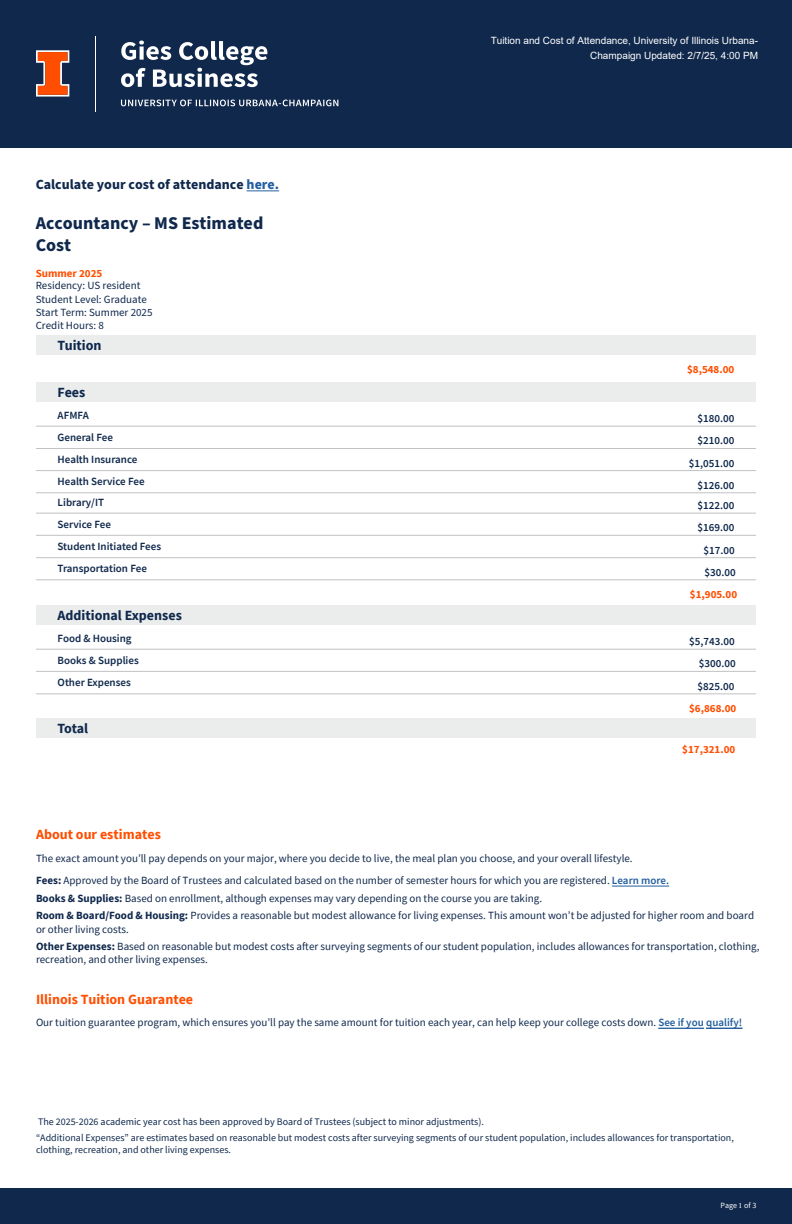
<style>
.page{position:relative;width:792px;height:1224px;background:#fff}
.page>*{position:absolute;margin:0;border:0;box-sizing:border-box;transform-origin:0 0}
.t1{font:700 18px/21.6px "Source Sans Pro";color:#0f284c}
.t2{font:700 14px "Source Sans Pro";color:#0f284c}
.t3{font:700 14px "Source Sans Pro";color:#ff4e00}
.t4{font:11px/13.3px "Source Sans Pro";color:#0f284c}
.t5{font:600 11px/22.2px "Source Sans Pro";color:#0f284c}
.t6{font:700 11px "Source Sans Pro";color:#ff4e00}
.t7{font:10px/15.4px "Source Sans Pro";color:#0f284c}
.t8{font:10px/15.5px "Arial";color:#fff;text-align:right}
.t9{font:8px "Source Sans Pro";color:#fff}
.s1{color:#215e9e}
.s2{font-weight:700}
.s3{font-weight:600;color:#215e9e}
.s4{font-family:"Minion Pro"}
</style>
<div class="page">
<div style="left:36px;top:336px;width:720px;height:19px;background:#ebecec"></div>
<div style="left:36px;top:605px;width:720px;height:20px;background:#ebecec"></div>
<div style="left:36px;top:718px;width:720px;height:20px;background:#ebecec"></div>
<div style="left:36px;top:382px;width:720px;height:19px;background:#ebecec"></div>
<div style="left:0;top:0;width:792px;height:148px;background:#0f284c"></div>
<hr style="left:247px;top:191px;width:32px;height:1px;background:#215e9e">
<hr style="left:36px;top:649px;width:720px;height:1px;background:#c2c2c2">
<hr style="left:36px;top:671px;width:720px;height:1px;background:#c2c2c2">
<hr style="left:36px;top:694px;width:720px;height:1px;background:#c2c2c2">
<hr style="left:36px;top:426px;width:720px;height:1px;background:#c2c2c2">
<hr style="left:36px;top:448px;width:720px;height:1px;background:#c2c2c2">
<hr style="left:36px;top:470px;width:720px;height:1px;background:#c2c2c2">
<hr style="left:36px;top:493px;width:720px;height:1px;background:#c2c2c2">
<hr style="left:36px;top:513px;width:720px;height:1px;background:#c2c2c2">
<hr style="left:36px;top:535px;width:720px;height:1px;background:#c2c2c2">
<hr style="left:36px;top:557px;width:720px;height:1px;background:#c2c2c2">
<hr style="left:36px;top:580px;width:720px;height:1px;background:#c2c2c2">
<div style="left:0;top:1188px;width:792px;height:36px;background:#0f284c"></div>
<hr style="left:658px;top:1028px;width:46px;height:1px;background:#215e9e">
<hr style="left:706px;top:1028px;width:37px;height:1px;background:#215e9e">
<hr style="left:612px;top:886px;width:57px;height:1px;background:#215e9e">
<svg style="left:36px;top:50px;width:33px;height:47px"></svg>
<svg style="left:121px;top:100px;width:217px;height:6px"></svg>
<svg style="left:121px;top:41px;width:146px;height:46px"></svg>
<hr style="left:95px;top:36px;width:1px;height:76px;background:#fff">
<p class="t2" style="left:36px;top:175px;width:245px">Calculate your cost of attendance <span class="s1">here.</span></p>
<h1 class="t1" style="left:36px;top:213px;width:229px">Accountancy – MS Estimated<br>Cost</h1>
<p class="t6" style="left:36px;top:265px;width:68px">Summer 2025</p>
<p class="t4" style="left:36px;top:280px;width:118px">Residency: US resident<br>Student Level: Graduate<br>Start Term: Summer 2025<br>Credit Hours: 8</p>
<p class="t2" style="left:58px;top:336px;width:46px">Tuition</p>
<p class="t2" style="left:58px;top:383px;width:29px">Fees</p>
<p class="t5" style="left:58px;top:404px;width:89px">AFMFA<br>General Fee<br>Health Insurance<br>Health Service Fee</p>
<p class="t5" style="left:58px;top:491px;width:105px">Library/IT<br>Service Fee<br>Student Initiated Fees<br>Transportation Fee</p>
<p class="t2" style="left:58px;top:606px;width:126px">Additional Expenses</p>
<p class="t5" style="left:58px;top:627px;width:83px">Food &amp; Housing<br>Books &amp; Supplies<br>Other Expenses</p>
<p class="t2" style="left:58px;top:719px;width:32px">Total</p>
<p class="t8" style="left:491px;top:33px;width:269px">Tuition and Cost of Attendance, University of Illinois Urbana-<br>Champaign Updated: 2/7/25, 4:00 PM</p>
<p class="t6" style="left:687px;top:362px;width:49px">$8,548.00</p>
<p class="t5" style="left:689px;top:407px;width:47px;text-align:right">$180.00 $210.00 $1,051.00 $126.00</p>
<p class="t5" style="left:698px;top:494px;width:40px;text-align:right">$122.00 $169.00 $17.00 $30.00</p>
<p class="t6" style="left:690px;top:587px;width:49px">$1,905.00</p>
<p class="t5" style="left:698px;top:630px;width:40px;text-align:justify;text-indent:-8px">$5,743.00 $300.00 $825.00</p>
<p class="t6" style="left:689px;top:701px;width:49px">$6,868.00</p>
<p class="t6" style="left:682px;top:742px;width:55px">$17,321.00</p>
<p class="t3" style="left:36px;top:825px;width:126px">About our estimates</p>
<p class="t4" style="left:36px;top:847px;width:635px;line-height:22.2px">The exact amount you’ll pay depends on your major, where you decide to live, the meal plan you choose, and your overall lifestyle.<br><span class="s2">Fees:</span> Approved by the Board of Trustees and calculated based on the number of semester hours for which you are registered. <span class="s3">Learn more.</span></p>
<p class="t4" style="left:36px;top:889px;width:720px;line-height:17.7px"><span class="s2">Books &amp; Supplies:</span> Based on enrollment, although expenses may vary depending on the course you are taking.<br><span class="s2">Room &amp; Board/Food &amp; Housing:</span> Provides a reasonable but modest allowance for living expenses. This amount won’t be adjusted for higher room and board</p>
<p class="t4" style="left:36px;top:920px;width:725px;line-height:17.7px">or other living costs.<br><span class="s2">Other Expenses:</span> Based on reasonable but modest costs after surveying segments of our student population, includes allowances for transportation, clothing,</p>
<p class="t4" style="left:36px;top:953px;width:173px">recreation, and other living expenses.</p>
<p class="t3" style="left:36px;top:990px;width:159px">Illinois Tuition Guarantee</p>
<p class="t4" style="left:36px;top:1016px;width:708px">Our tuition guarantee program, which ensures you’ll pay the same amount for tuition each year, can help keep your college costs down. <span class="s3">See if you qualify!</span></p>
<p class="t7" style="left:36px;top:1115px;width:699px">The 2025-2026 academic year cost has been approved by Board of Trustees (subject to minor adjustments).<br>“Additional Expenses” are estimates based on reasonable but modest costs after surveying segments of our student population, includes allowances for transportation,</p>
<p class="t7" style="left:36px;top:1142px;width:197px">clothing, recreation, and other living expenses.</p>
<p class="t9" style="left:720px;top:1200px;width:37px">Page <span class="s4">1</span> of 3</p>
</div>
